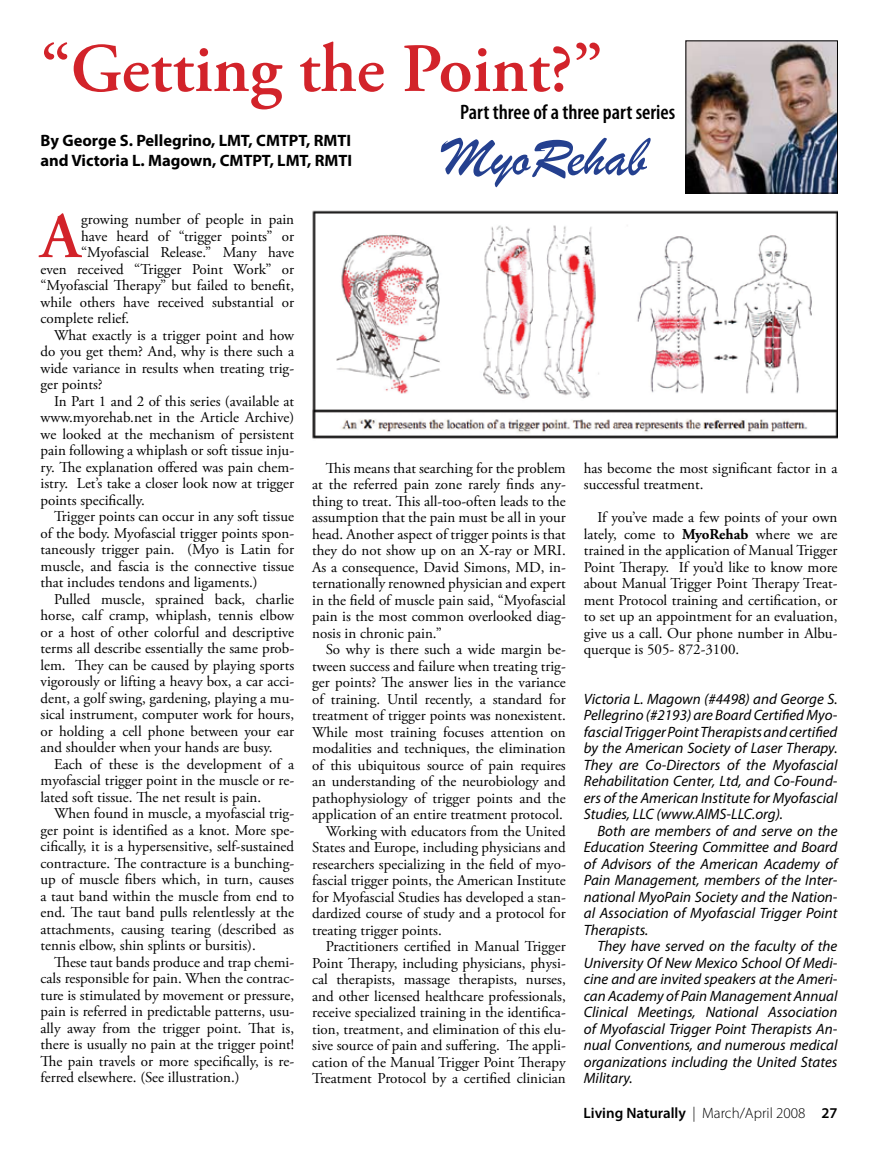
<style>
.page{position:relative;width:878px;height:1161px;background:#fff}
.page>*{position:absolute;margin:0;border:0;box-sizing:border-box;transform-origin:0 0}
.t1{font:600 69px "Adobe Garamond Pro";color:#d2232a}
.t2{font:600 64.8px "Adobe Garamond Pro";color:#d2232a}
.t3{font:57px "Brush Script";color:#24408f}
.t4{font:600 condensed 21px "Myriad Pro";color:#000}
.t5{font:700 16.5px/19.8px "Myriad Pro";color:#000}
.t6{font:15px/16.5px "Adobe Garamond Pro";color:#000;text-align:justify}
.t7{font:italic 15px/16.5px "Myriad Pro";color:#000;text-align:justify}
.t8{font:600 15px "Myriad Pro";color:#000}
.s1{font-weight:700}
.s2{font-weight:300}
</style>
<div class="page">
<img style="left:687px;top:42px;width:148px;height:150px">
<div style="left:685px;top:40px;width:152px;height:154px;border:1px solid #000"></div>
<img style="left:312px;top:210px;width:525px;height:229px">
<h1 class="t1" style="left:40px;top:29px;width:564px">“Getting the Point?”</h1>
<p class="t5" style="left:40px;top:130px;width:313px">By George S. Pellegrino, LMT, CMTPT, RMTI and Victoria L. Magown, CMTPT, LMT, RMTI</p>
<h3 class="t3" style="left:443px;top:122px;width:205px">MyoRehab</h3>
<h3 class="t4" style="left:460px;top:99px;width:216px">Part three of a three part series</h3>
<h2 class="t2" style="left:40px;top:199px;width:42px">A</h2>
<p class="t6" style="left:81px;top:212px;width:214px">growing number of people in pain</p>
<p class="t6" style="left:81px;top:228px;width:214px">have heard of “trigger points” or</p>
<p class="t6" style="left:81px;top:245px;width:214px">“Myofascial Release.” Many have</p>
<p class="t6" style="left:40px;top:261px;width:255px">even received “Trigger Point Work” or</p>
<p class="t6" style="left:40px;top:278px;width:255px">“Myofascial Therapy” but failed to benefit,</p>
<p class="t6" style="left:40px;top:294px;width:255px">while others have received substantial or</p>
<p class="t6" style="left:40px;top:311px;width:90px">complete relief.</p>
<p class="t6" style="left:54px;top:327px;width:241px">What exactly is a trigger point and how</p>
<p class="t6" style="left:40px;top:344px;width:255px">do you get them? And, why is there such a</p>
<p class="t6" style="left:40px;top:360px;width:255px">wide variance in results when treating trig-</p>
<p class="t6" style="left:40px;top:377px;width:64px">ger points?</p>
<p class="t6" style="left:54px;top:393px;width:241px">In Part 1 and 2 of this series (available at</p>
<p class="t6" style="left:40px;top:410px;width:255px">www.myorehab.net in the Article Archive)</p>
<p class="t6" style="left:40px;top:426px;width:255px">we looked at the mechanism of persistent</p>
<p class="t6" style="left:40px;top:443px;width:255px">pain following a whiplash or soft tissue inju-</p>
<p class="t6" style="left:40px;top:459px;width:255px">ry. The explanation offered was pain chem-</p>
<p class="t6" style="left:40px;top:476px;width:255px">istry. Let’s take a closer look now at trigger</p>
<p class="t6" style="left:40px;top:492px;width:106px">points specifically.</p>
<p class="t6" style="left:54px;top:509px;width:241px">Trigger points can occur in any soft tissue</p>
<p class="t6" style="left:40px;top:525px;width:255px">of the body. Myofascial trigger points spon-</p>
<p class="t6" style="left:40px;top:542px;width:255px">taneously trigger pain. (Myo is Latin for</p>
<p class="t6" style="left:40px;top:558px;width:255px">muscle, and fascia is the connective tissue</p>
<p class="t6" style="left:40px;top:575px;width:219px">that includes tendons and ligaments.)</p>
<p class="t6" style="left:54px;top:591px;width:242px">Pulled muscle, sprained back, charlie</p>
<p class="t6" style="left:40px;top:608px;width:255px">horse, calf cramp, whiplash, tennis elbow</p>
<p class="t6" style="left:40px;top:624px;width:255px">or a host of other colorful and descriptive</p>
<p class="t6" style="left:40px;top:641px;width:255px">terms all describe essentially the same prob-</p>
<p class="t6" style="left:40px;top:657px;width:255px">lem. They can be caused by playing sports</p>
<p class="t6" style="left:40px;top:674px;width:255px">vigorously or lifting a heavy box, a car acci-</p>
<p class="t6" style="left:40px;top:690px;width:255px">dent, a golf swing, gardening, playing a mu-</p>
<p class="t6" style="left:40px;top:707px;width:255px">sical instrument, computer work for hours,</p>
<p class="t6" style="left:40px;top:723px;width:255px">or holding a cell phone between your ear</p>
<p class="t6" style="left:40px;top:740px;width:233px">and shoulder when your hands are busy.</p>
<p class="t6" style="left:54px;top:756px;width:241px">Each of these is the development of a</p>
<p class="t6" style="left:40px;top:773px;width:255px">myofascial trigger point in the muscle or re-</p>
<p class="t6" style="left:40px;top:789px;width:222px">lated soft tissue. The net result is pain.</p>
<p class="t6" style="left:54px;top:806px;width:242px">When found in muscle, a myofascial trig-</p>
<p class="t6" style="left:40px;top:822px;width:255px">ger point is identified as a knot. More spe-</p>
<p class="t6" style="left:40px;top:839px;width:255px">cifically, it is a hypersensitive, self-sustained</p>
<p class="t6" style="left:40px;top:855px;width:255px">contracture. The contracture is a bunching-</p>
<p class="t6" style="left:40px;top:872px;width:255px">up of muscle fibers which, in turn, causes</p>
<p class="t6" style="left:40px;top:888px;width:255px">a taut band within the muscle from end to</p>
<p class="t6" style="left:40px;top:905px;width:255px">end. The taut band pulls relentlessly at the</p>
<p class="t6" style="left:40px;top:921px;width:255px">attachments, causing tearing (described as</p>
<p class="t6" style="left:40px;top:938px;width:217px">tennis elbow, shin splints or bursitis).</p>
<p class="t6" style="left:54px;top:954px;width:242px">These taut bands produce and trap chemi-</p>
<p class="t6" style="left:40px;top:971px;width:255px">cals responsible for pain. When the contrac-</p>
<p class="t6" style="left:40px;top:987px;width:255px">ture is stimulated by movement or pressure,</p>
<p class="t6" style="left:40px;top:1004px;width:255px">pain is referred in predictable patterns, usu-</p>
<p class="t6" style="left:40px;top:1020px;width:255px">ally away from the trigger point. That is,</p>
<p class="t6" style="left:40px;top:1037px;width:255px">there is usually no pain at the trigger point!</p>
<p class="t6" style="left:40px;top:1053px;width:255px">The pain travels or more specifically, is re-</p>
<p class="t6" style="left:40px;top:1070px;width:200px">ferred elsewhere. (See illustration.)</p>
<p class="t6" style="left:312px;top:460px;width:255px;text-indent:14px">This means that searching for the problem at the referred pain zone rarely finds any&shy;thing to treat. This all-too-often leads to the assumption that the pain must be all in your head. Another aspect of trigger points is that they do not show up on an X-ray or MRI.<br>As a consequence, David Simons, MD, in&shy;ternationally renowned physician and expert in the field of muscle pain said, “Myofascial pain is the most common overlooked diag&shy;nosis in chronic pain.”</p>
<p class="t6" style="left:326px;top:642px;width:242px">So why is there such a wide margin be-</p>
<p class="t6" style="left:312px;top:658px;width:255px">tween success and failure when treating trig-</p>
<p class="t6" style="left:312px;top:675px;width:255px">ger points? The answer lies in the variance</p>
<p class="t6" style="left:312px;top:691px;width:255px">of training. Until recently, a standard for</p>
<p class="t6" style="left:312px;top:708px;width:255px">treatment of trigger points was nonexistent.</p>
<p class="t6" style="left:312px;top:724px;width:255px">While most training focuses attention on</p>
<p class="t6" style="left:312px;top:741px;width:255px">modalities and techniques, the elimination</p>
<p class="t6" style="left:312px;top:757px;width:255px">of this ubiquitous source of pain requires</p>
<p class="t6" style="left:312px;top:774px;width:255px">an understanding of the neurobiology and</p>
<p class="t6" style="left:312px;top:790px;width:255px">pathophysiology of trigger points and the</p>
<p class="t6" style="left:312px;top:807px;width:252px">application of an entire treatment protocol.</p>
<p class="t6" style="left:326px;top:823px;width:241px">Working with educators from the United</p>
<p class="t6" style="left:312px;top:840px;width:255px">States and Europe, including physicians and</p>
<p class="t6" style="left:312px;top:856px;width:255px">researchers specializing in the field of myo-</p>
<p class="t6" style="left:312px;top:873px;width:255px">fascial trigger points, the American Institute</p>
<p class="t6" style="left:312px;top:889px;width:255px">for Myofascial Studies has developed a stan-</p>
<p class="t6" style="left:312px;top:906px;width:255px">dardized course of study and a protocol for</p>
<p class="t6" style="left:312px;top:922px;width:131px">treating trigger points.</p>
<p class="t6" style="left:326px;top:939px;width:241px">Practitioners certified in Manual Trigger</p>
<p class="t6" style="left:312px;top:955px;width:255px">Point Therapy, including physicians, physi-</p>
<p class="t6" style="left:312px;top:972px;width:255px">cal therapists, massage therapists, nurses,</p>
<p class="t6" style="left:312px;top:988px;width:255px">and other licensed healthcare professionals,</p>
<p class="t6" style="left:312px;top:1005px;width:255px">receive specialized training in the identifica-</p>
<p class="t6" style="left:312px;top:1021px;width:255px">tion, treatment, and elimination of this elu-</p>
<p class="t6" style="left:312px;top:1038px;width:255px">sive source of pain and suffering. The appli-</p>
<p class="t6" style="left:312px;top:1054px;width:255px">cation of the Manual Trigger Point Therapy</p>
<p class="t6" style="left:312px;top:1071px;width:255px">Treatment Protocol by a certified clinician</p>
<p class="t6" style="left:584px;top:460px;width:255px">has become the most significant factor in a successful treatment.</p>
<p class="t6" style="left:584px;top:510px;width:255px;text-indent:14px">If you’ve made a few points of your own lately, come to <span class="s1">MyoRehab</span> where we are trained in the application of Manual Trigger Point Therapy. If you’d like to know more about Manual Trigger Point Therapy Treat&shy;ment Protocol training and certification, or to set up an appointment for an evaluation, give us a call. Our phone number in Albu&shy;querque is 505- 872-3100.</p>
<p class="t7" style="left:584px;top:690px;width:255px">Victoria L. Magown (#4498) and George S.<br>Pellegrino (#2193) are Board Certified Myo&shy;fascial Trigger Point Therapists and certified by the American Society of Laser Therapy.<br>They are Co-Directors of the Myofascial Rehabilitation Center, Ltd, and Co-Found&shy;ers of the American Institute for Myofascial Studies, LLC (www.AIMS-LLC.org).</p>
<p class="t7" style="left:584px;top:822px;width:255px;text-indent:14px">Both are members of and serve on the Education Steering Committee and Board of Advisors of the American Academy of Pain Management, members of the Inter&shy;national MyoPain Society and the Nation&shy;al Association of Myofascial Trigger Point Therapists.</p>
<p class="t7" style="left:584px;top:938px;width:255px;text-indent:14px">They have served on the faculty of the University Of New Mexico School Of Medi&shy;cine and are invited speakers at the Ameri&shy;can Academy of Pain Management Annual Clinical Meetings, National Association of Myofascial Trigger Point Therapists An&shy;nual Conventions, and numerous medical organizations including the United States Military.</p>
<p class="t8" style="left:583px;top:1104px;width:255px">Living Naturally <span class="s2">| March/April 2008</span> 27</p>
</div>
